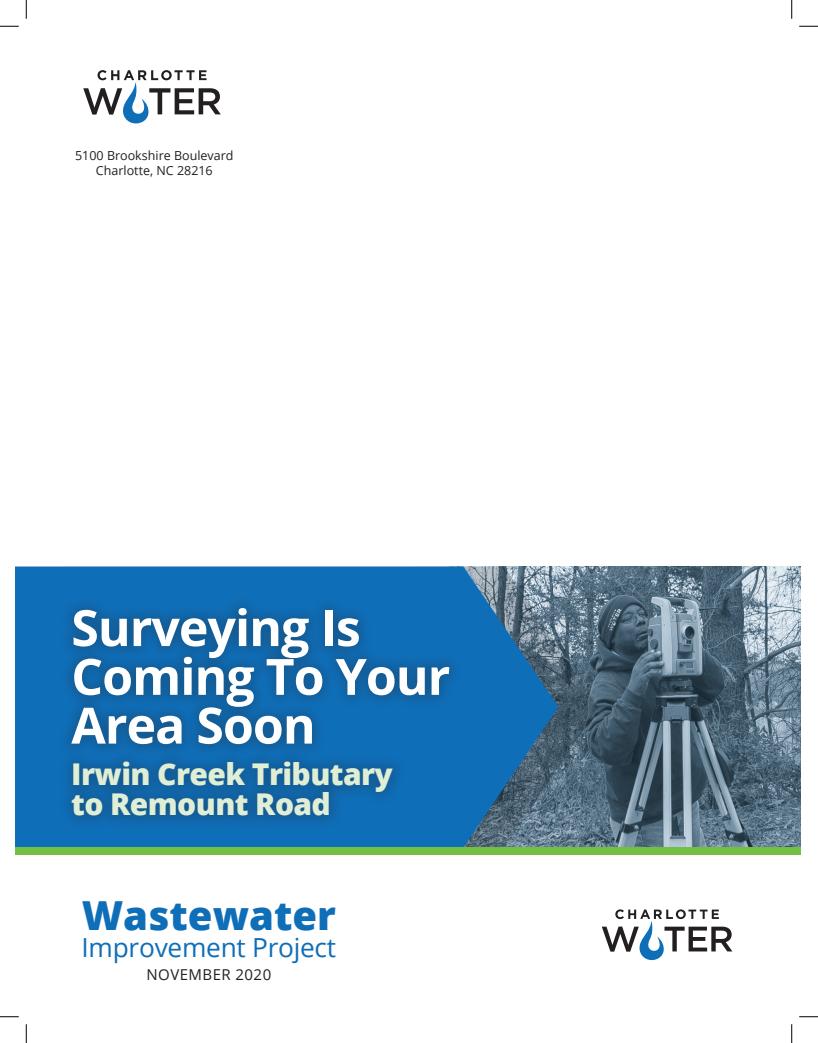
<style>
.page{position:relative;width:818px;height:1043px;background:#fff}
.page>*{position:absolute;margin:0;border:0;box-sizing:border-box;transform-origin:0 0}
.t1{font:700 50px/48.8px "Open Sans";letter-spacing:-.02em;color:#fff}
.t2{font:800 40px "Open Sans";color:#0f6eb8}
.t3{font:800 30px/30px "Open Sans";letter-spacing:-.02em;color:#dfeed4}
.t4{font:26.25px "Open Sans";letter-spacing:-.01em;color:#0f6eb8}
.t5{font:15px "Open Sans";letter-spacing:.03em;color:#231f20}
.t6{font:12.5px/15px "Open Sans";color:#231f20;text-align:center}
</style>
<div class="page">
<svg style="left:601px;top:909px;width:131px;height:51px"></svg>
<img style="left:598px;top:566px;width:202px;height:281px">
<svg style="left:558px;top:566px;width:40px;height:281px;background:#597181"></svg>
<svg style="left:15px;top:566px;width:543px;height:281px;background:#2371ad"></svg>
<div style="left:15px;top:847px;width:785px;height:7px;background:#71bf44"></div>
<div style="left:56px;top:592px;width:405px;height:236px;background:#231f20;opacity:.25"></div>
<svg style="left:83px;top:70px;width:138px;height:54px"></svg>
<svg style="left:0;top:25px;width:19px;height:2px"></svg>
<svg style="left:799px;top:25px;width:19px;height:2px"></svg>
<svg style="left:0;top:1016px;width:19px;height:1px"></svg>
<svg style="left:799px;top:1016px;width:19px;height:1px"></svg>
<svg style="left:25px;top:0;width:2px;height:19px"></svg>
<svg style="left:25px;top:1024px;width:2px;height:18px"></svg>
<svg style="left:791px;top:0;width:1px;height:19px"></svg>
<svg style="left:791px;top:1024px;width:1px;height:18px"></svg>
<p class="t6" style="left:75px;top:148px;width:160px">5100 Brookshire Boulevard<br>Charlotte, NC 28216</p>
<h1 class="t1" style="left:71px;top:602px;width:380px">Surveying Is<br>Coming To Your<br>Area Soon</h1>
<h3 class="t3" style="left:71px;top:757px;width:323px">Irwin Creek Tributary to Remount Road</h3>
<h2 class="t2" style="left:82px;top:885px;width:256px">Wastewater</h2>
<h3 class="t4" style="left:82px;top:929px;width:256px">Improvement Project</h3>
<p class="t5" style="left:146px;top:964px;width:126px">November 2020</p>
</div>
